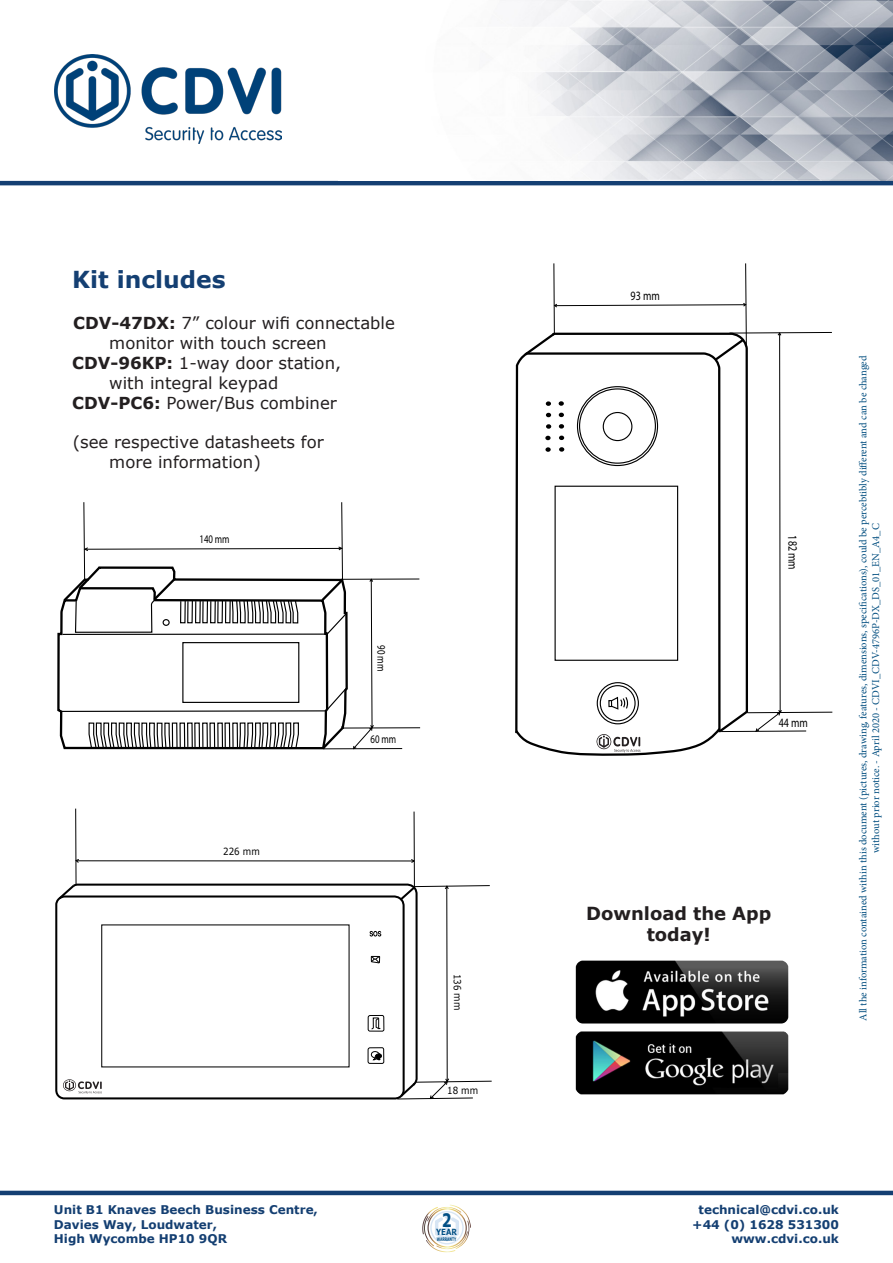
<style>
.page{position:relative;width:893px;height:1263px;background:#fff}
.page>*{position:absolute;margin:0;border:0;box-sizing:border-box;transform-origin:0 0}
.t1{font:700 23.4px "Verdana";color:#143f72}
.t2{font:700 18px "Verdana";color:#231f20}
.t3{font:16.5px "Verdana";color:#231f20}
.t4{font:12.75px "Myriad Pro";color:#000;scale:.79 1}
.t5{font:700 12px "Verdana";color:#143f72}
.t6{font:11.7px "Myriad Pro";color:#000;scale:.76 1}
.t7{font:11.55px "Myriad Pro";color:#000;scale:.78 1}
.t8{font:10.5px "Minion Pro";color:#014d7f}
.t9{font:9.9px "Verdana";color:#000;scale:.88 1}
.t10{font:700 8.55px "Verdana";color:#014f85;scale:.82 1}
.t11{font:700 4.95px "Verdana";color:#014f85;scale:.62 1}
.s1{font-weight:700}
</style>
<div class="page">
<hr style="left:0;top:1191px;width:893px;height:4px;background:#143f72">
<img style="left:54px;top:54px;width:228px;height:89px">
<hr style="left:0;top:181px;width:893px;height:4px;background:#143f72">
<svg style="left:57px;top:808px;width:435px;height:291px"></svg>
<img style="left:522px;top:0;width:371px;height:181px">
<svg style="left:57px;top:502px;width:364px;height:248px"></svg>
<svg style="left:515px;top:263px;width:318px;height:493px"></svg>
<img style="left:575px;top:960px;width:214px;height:135px">
<svg style="left:422px;top:1204px;width:49px;height:48px"></svg>
<p class="t1" style="left:72px;top:264px;width:155px">Kit includes</p>
<p class="t3" style="left:73px;top:313px;width:323px"><span class="s1">CDV-47DX:</span> 7” colour wifi connectable</p>
<p class="t3" style="left:109px;top:333px;width:219px">monitor with touch screen</p>
<p class="t3" style="left:72px;top:353px;width:270px"><span class="s1">CDV-96KP:</span> 1-way door station,</p>
<p class="t3" style="left:109px;top:372px;width:171px">with integral keypad</p>
<p class="t3" style="left:72px;top:392px;width:266px"><span class="s1">CDV-PC6:</span> Power/Bus combiner</p>
<p class="t3" style="left:73px;top:432px;width:253px">(see respective datasheets for</p>
<p class="t3" style="left:109px;top:452px;width:153px">more information)</p>
<p class="t6" style="left:199px;top:532px;width:41px">140 mm</p>
<p class="t9" style="left:223px;top:845px;width:43px">226 mm</p>
<p class="t7" style="left:388px;top:645px;width:35px;rotate:90deg">90 mm</p>
<p class="t6" style="left:371px;top:732px;width:35px">60 mm</p>
<p class="t5" style="left:54px;top:1202px;width:266px">Unit B1 Knaves Beech Business Centre,</p>
<p class="t5" style="left:54px;top:1216px;width:165px">Davies Way, Loudwater,</p>
<p class="t5" style="left:54px;top:1231px;width:175px">High Wycombe HP10 9QR</p>
<p class="t9" style="left:464px;top:974px;width:43px;rotate:90deg">136 mm</p>
<p class="t9" style="left:447px;top:1084px;width:37px">18 mm</p>
<p class="t10" style="left:436px;top:1226px;width:27px">YEAR<sup>2</sup></p>
<p class="t11" style="left:437px;top:1235px;width:33px">WARRANTY</p>
<p class="t4" style="left:631px;top:288px;width:39px">93 mm</p>
<p class="t4" style="left:800px;top:535px;width:45px;rotate:89deg">182 mm</p>
<p class="t4" style="left:779px;top:715px;width:39px">44 mm</p>
<p class="t2" style="left:586px;top:901px;width:187px">Download the App</p>
<p class="t2" style="left:647px;top:923px;width:66px">today!</p>
<p class="t8" style="left:856px;top:1020px;width:667px;rotate:-90deg">All the information contained within this document (pictures, drawing, features, dimensions, specifications), could be percebtibly different and can be changed</p>
<p class="t8" style="left:869px;top:853px;width:331px;rotate:-90deg">without prior notice. - April 2020 - CDVI_CDV-4796P-DX_DS_01_EN_A4_C</p>
<p class="t5" style="left:699px;top:1202px;width:142px">technical@cdvi.co.uk</p>
<p class="t5" style="left:692px;top:1216px;width:148px">+44 (0) 1628 531300</p>
<p class="t5" style="left:731px;top:1231px;width:109px">www.cdvi.co.uk</p>
</div>
